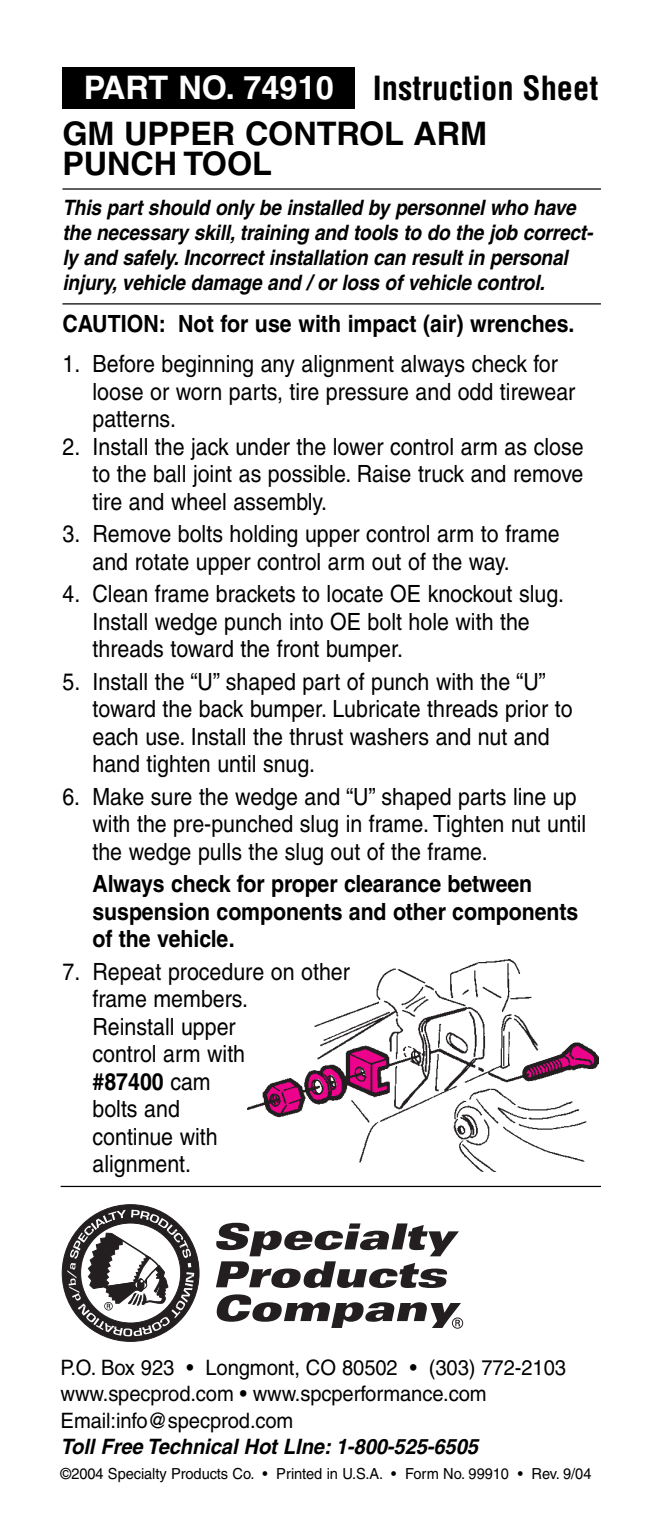
<style>
.page{position:relative;width:661px;height:1530px;background:#fff}
.page>*{position:absolute;margin:0;border:0;box-sizing:border-box;transform-origin:0 0}
.t1{font:700 condensed 32.5px "Helvetica";color:#000}
.t2{font:700 32.5px/30px "Helvetica";letter-spacing:-.005em;color:#000}
.t3{font:23.75px/27.5px "Helvetica";color:#000;scale:.9 1}
.t4{font:700 23.75px/27.5px "Helvetica";letter-spacing:-.005em;color:#000;scale:.9 1}
.t5{font:italic 700 21.25px/25px "Helvetica";letter-spacing:-.01em;color:#000;scale:.9 1}
.t6{font:21.25px/26.2px "Helvetica";letter-spacing:-.005em;color:#000;scale:.95 1}
.t7{font:italic 700 21.25px "Helvetica";letter-spacing:-.01em;color:#000;scale:.95 1}
.t8{font:15.25px "Helvetica";letter-spacing:-.005em;color:#000;scale:.96 1}
.s1{font-stretch:normal;color:#fff}
.s2{font-weight:700}
</style>
<div class="page">
<div style="left:62px;top:1205px;width:137px;height:136px;background:#231f20;border-radius:50%"></div>
<svg style="left:216px;top:1223px;width:243px;height:65px"></svg>
<svg style="left:216px;top:1294px;width:247px;height:35px"></svg>
<svg style="left:67px;top:1210px;width:127px;height:127px"></svg>
<hr style="left:62px;top:188px;width:539px;height:2px;background:#000">
<hr style="left:62px;top:303px;width:539px;height:2px;background:#000">
<hr style="left:61px;top:1186px;width:540px;height:1px;background:#000">
<div style="left:62px;top:68px;width:293px;height:41px;background:#000"></div>
<img style="left:248px;top:959px;width:350px;height:213px">
<h1 class="t1" style="left:84px;top:70px;width:516px"><span class="s1">PART NO. 74910</span> Instruction Sheet</h1>
<h1 class="t2" style="left:62px;top:121px;width:426px">GM UPPER CONTROL ARM<br>PUNCH TOOL</h1>
<p class="t5" style="left:62px;top:196px;width:591px">This part should only be installed by personnel who have the necessary skill, training and tools to do the job correct&shy;ly and safely. Incorrect installation can result in personal injury, vehicle damage and / or loss of vehicle control.</p>
<p class="t4" style="left:62px;top:312px;width:570px">CAUTION: Not for use with impact (air) wrenches.</p>
<p class="t3" style="left:92px;top:352px;width:538px;text-indent:-30px">1. Before beginning any alignment always check for loose or worn parts, tire pressure and odd tirewear patterns.</p>
<p class="t3" style="left:92px;top:435px;width:547px;text-align:justify;text-indent:-30px">2. Install the jack under the lower control arm as close to the ball joint as possible. Raise truck and remove tire and wheel assembly.</p>
<p class="t3" style="left:92px;top:522px;width:520px;text-indent:-30px">3. Remove bolts holding upper control arm to frame and rotate upper control arm out of the way.</p>
<p class="t3" style="left:92px;top:582px;width:525px;text-indent:-30px">4. Clean frame brackets to locate OE knockout slug.<br>Install wedge punch into OE bolt hole with the threads toward the front bumper.</p>
<p class="t3" style="left:92px;top:670px;width:535px;text-indent:-30px">5. Install the “U” shaped part of punch with the “U” toward the back bumper. Lubricate threads prior to each use. Install the thrust washers and nut and hand tighten until snug.</p>
<p class="t3" style="left:92px;top:785px;width:550px;text-indent:-30px">6. Make sure the wedge and “U” shaped parts line up with the pre-punched slug in frame. Tighten nut until the wedge pulls the slug out of the frame.</p>
<p class="t4" style="left:92px;top:872px;width:541px">Always check for proper clearance between suspension components and other components of the vehicle.</p>
<p class="t3" style="left:92px;top:960px;width:287px;text-indent:-30px">7. Repeat procedure on other frame members.<br>Reinstall upper<br>control arm with<br><span class="s2">#87400</span> cam<br>bolts and<br>continue with<br>alignment.</p>
<p class="t6" style="left:61px;top:1357px;width:533px">P.O. Box 923 • Longmont, CO 80502 • (303) 772-2103 www.specprod.com • www.spcperformance.com<br>Email:info@specprod.com</p>
<p class="t7" style="left:61px;top:1438px;width:441px">Toll Free Technical Hot LIne: 1-800-525-6505</p>
<p class="t8" style="left:61px;top:1468px;width:554px">©2004 Specialty Products Co. • Printed in U.S.A. • Form No. 99910 • Rev. 9/04</p>
</div>
